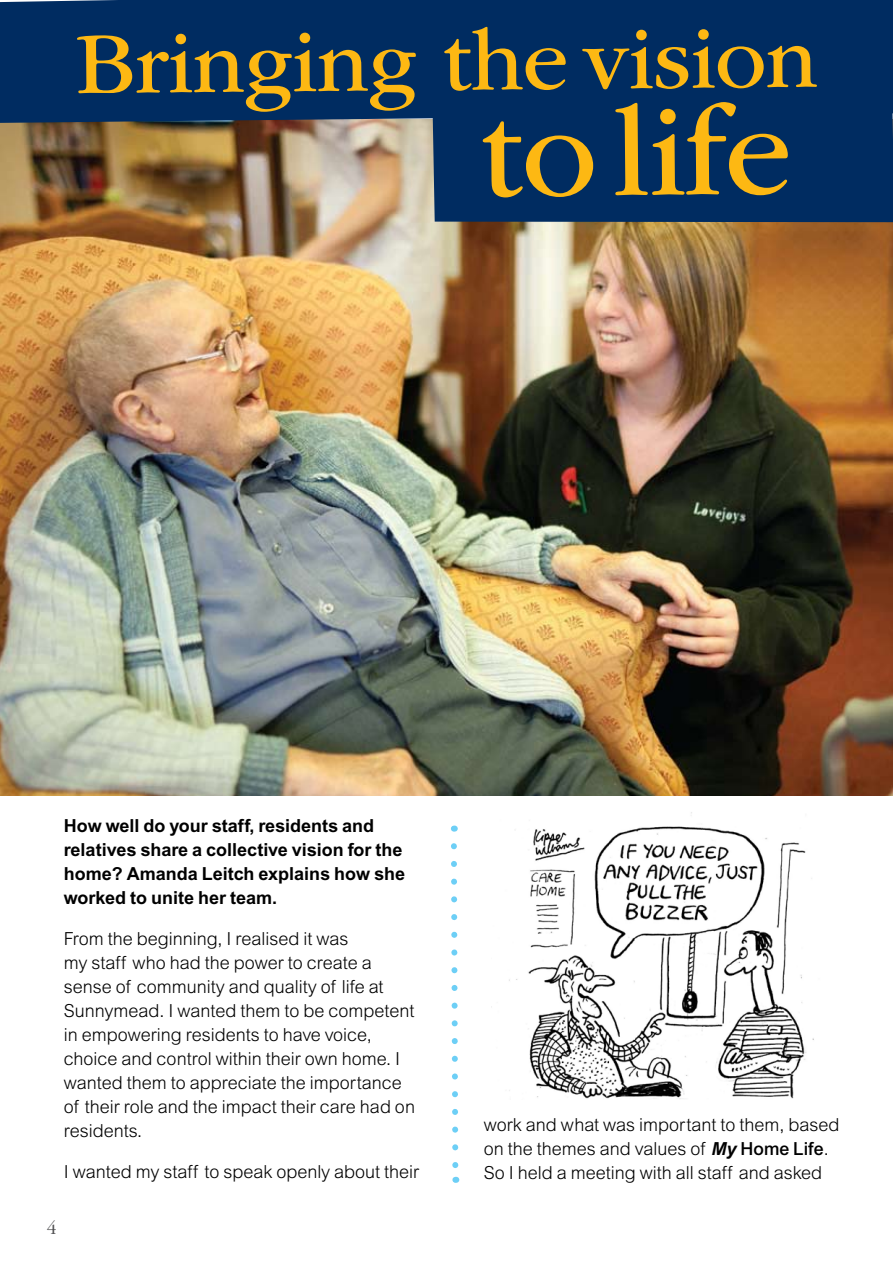
<style>
.page{position:relative;width:893px;height:1263px;background:#fff}
.page>*{position:absolute;margin:0;border:0;box-sizing:border-box;transform-origin:0 0}
.t1{font:132px "ITC Garamond Std";letter-spacing:-.02em;color:#fdb813}
.t2{font:90px "ITC Garamond Std";color:#fdb813}
.t3{font:300 19.5px "Garamond IT Cby BT";color:#4d4d4f}
.t4{font:300 18px/24px "Arial";color:#000}
.t5{font:700 18px/24px "Arial";color:#000}
.s1{font-weight:700;font-style:italic}
.s2{font-weight:500}
</style>
<div class="page">
<img style="left:0;top:123px;width:893px;height:673px">
<div style="left:0;top:0;width:893px;height:123px;background:#002c61"></div>
<div style="left:432px;top:58px;width:461px;height:164px;background:#002c61"></div>
<svg style="left:451px;top:843px;width:9px;height:340px"></svg>
<img style="left:491px;top:812px;width:323px;height:287px">
<h2 class="t2" style="left:74px;top:19px;width:744px;rotate:-1deg">Bringing the vision</h2>
<h1 class="t1" style="left:482px;top:81px;width:313px">to life</h1>
<p class="t5" style="left:64px;top:814px;width:343px">How well do your staff, residents and relatives share a collective vision for the home? Amanda Leitch explains how she worked to unite her team.</p>
<p class="t4" style="left:64px;top:927px;width:353px">From the beginning, I realised it was<br>my staff who had the power to create a sense of community and quality of life at Sunnymead. I wanted them to be competent in empowering residents to have voice, choice and control within their own home. I wanted them to appreciate the importance of their role and the impact their care had on residents.</p>
<p class="t4" style="left:64px;top:1160px;width:357px">I wanted my staff to speak openly about their</p>
<p class="t3" style="left:47px;top:1216px;width:11px">4</p>
<p class="t4" style="left:484px;top:1113px;width:357px">work and what was important to them, based on the themes and values of <span class="s1">My</span> <span class="s2">Home Life</span>.<br>So I held a meeting with all staff and asked</p>
</div>
